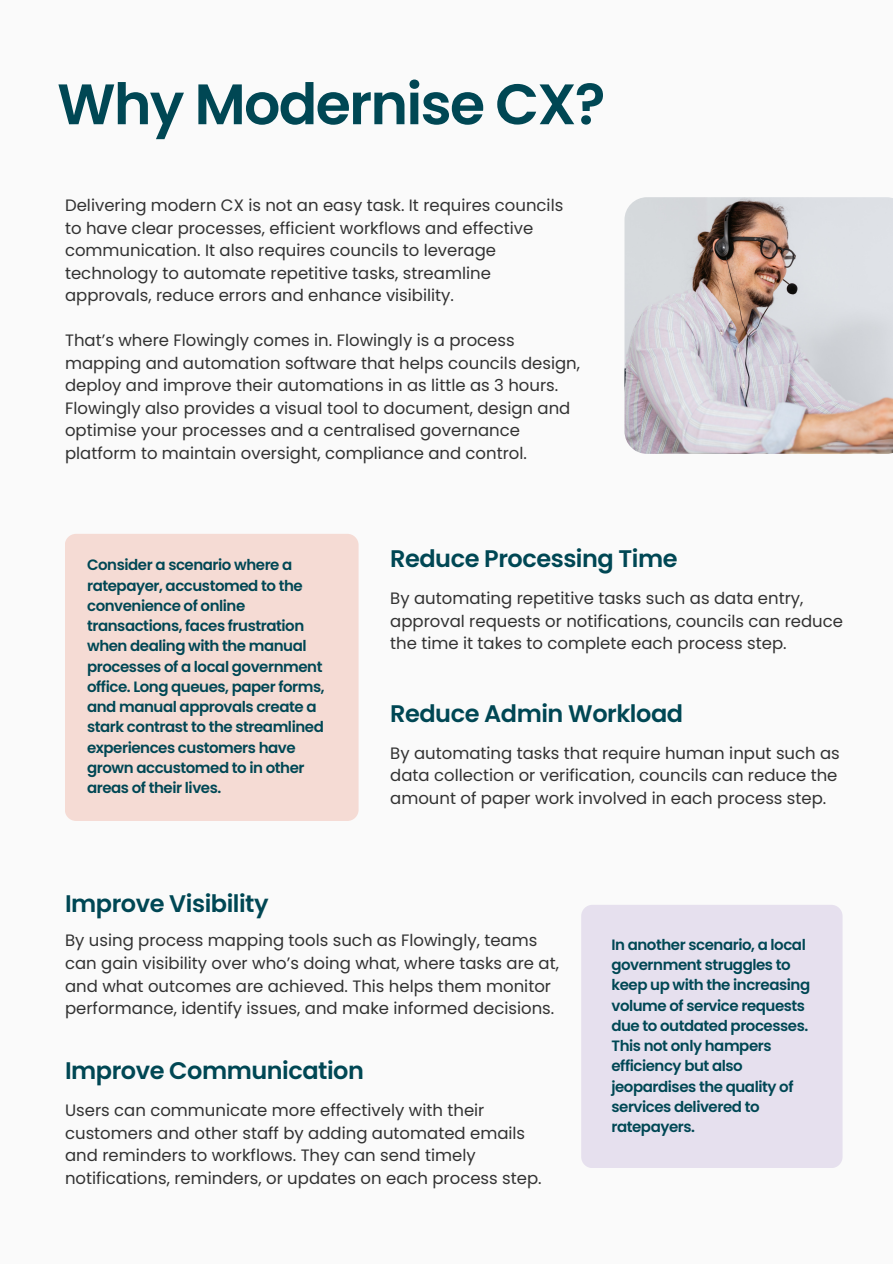
<style>
.page{position:relative;width:893px;height:1264px;background:#fff}
.page>*{position:absolute;margin:0;border:0;box-sizing:border-box;transform-origin:0 0}
.t1{font:600 57px "Poppins";letter-spacing:-.03em;color:#004754}
.t2{font:600 24px "Poppins";letter-spacing:-.02em;color:#004754}
.t3{font:16.5px/22.5px "Poppins";color:#323232}
.t4{font:600 15px/20.2px "Poppins";letter-spacing:-.03em;color:#004754}
</style>
<div class="page">
<div style="left:0;top:0;width:892px;height:1263px;background:#fafafa"></div>
<img style="left:624px;top:197px;width:268px;height:257px">
<div style="left:65px;top:534px;width:293px;height:287px;background:#f5dbd4;border-radius:11px"></div>
<div style="left:581px;top:904px;width:261px;height:264px;background:#e6e0ee;border-radius:11px"></div>
<p class="t1" style="left:57px;top:64px;width:549px">Why Modernise CX?</p>
<p class="t3" style="left:65px;top:194px;width:499px">Delivering modern CX is not an easy task. It requires councils to have clear processes, efficient workflows and effective communication. It also requires councils to leverage technology to automate repetitive tasks, streamline approvals, reduce errors and enhance visibility.</p>
<p class="t3" style="left:65px;top:329px;width:516px">That’s where Flowingly comes in. Flowingly is a process mapping and automation software that helps councils design, deploy and improve their automations in as little as 3 hours.<br>Flowingly also provides a visual tool to document, design and optimise your processes and a centralised governance platform to maintain oversight, compliance and control.</p>
<p class="t4" style="left:87px;top:555px;width:239px">Consider a scenario where a ratepayer, accustomed to the convenience of online transactions, faces frustration when dealing with the manual processes of a local government office. Long queues, paper forms, and manual approvals create a stark contrast to the streamlined experiences customers have grown accustomed to in other areas of their lives.</p>
<p class="t2" style="left:390px;top:541px;width:289px">Reduce Processing Time</p>
<h2 class="t3" style="left:390px;top:587px;width:454px">By automating repetitive tasks such as data entry, approval requests or notifications, councils can reduce the time it takes to complete each process step.</h2>
<h2 class="t2" style="left:390px;top:696px;width:294px">Reduce Admin Workload</h2>
<p class="t3" style="left:390px;top:742px;width:451px">By automating tasks that require human input such as data collection or verification, councils can reduce the amount of paper work involved in each process step.</p>
<h2 class="t2" style="left:65px;top:886px;width:205px">Improve Visibility</h2>
<p class="t3" style="left:65px;top:929px;width:495px">By using process mapping tools such as Flowingly, teams can gain visibility over who’s doing what, where tasks are at, and what outcomes are achieved. This helps them monitor performance, identify issues, and make informed decisions.</p>
<h2 class="t2" style="left:65px;top:1053px;width:300px">Improve Communication</h2>
<p class="t3" style="left:65px;top:1099px;width:478px">Users can communicate more effectively with their customers and other staff by adding automated emails and reminders to workflows. They can send timely notifications, reminders, or updates on each process step.</p>
<p class="t4" style="left:611px;top:934px;width:200px">In another scenario, a local government struggles to keep up with the increasing volume of service requests due to outdated processes.<br>This not only hampers efficiency but also jeopardises the quality of services delivered to ratepayers.</p>
</div>
